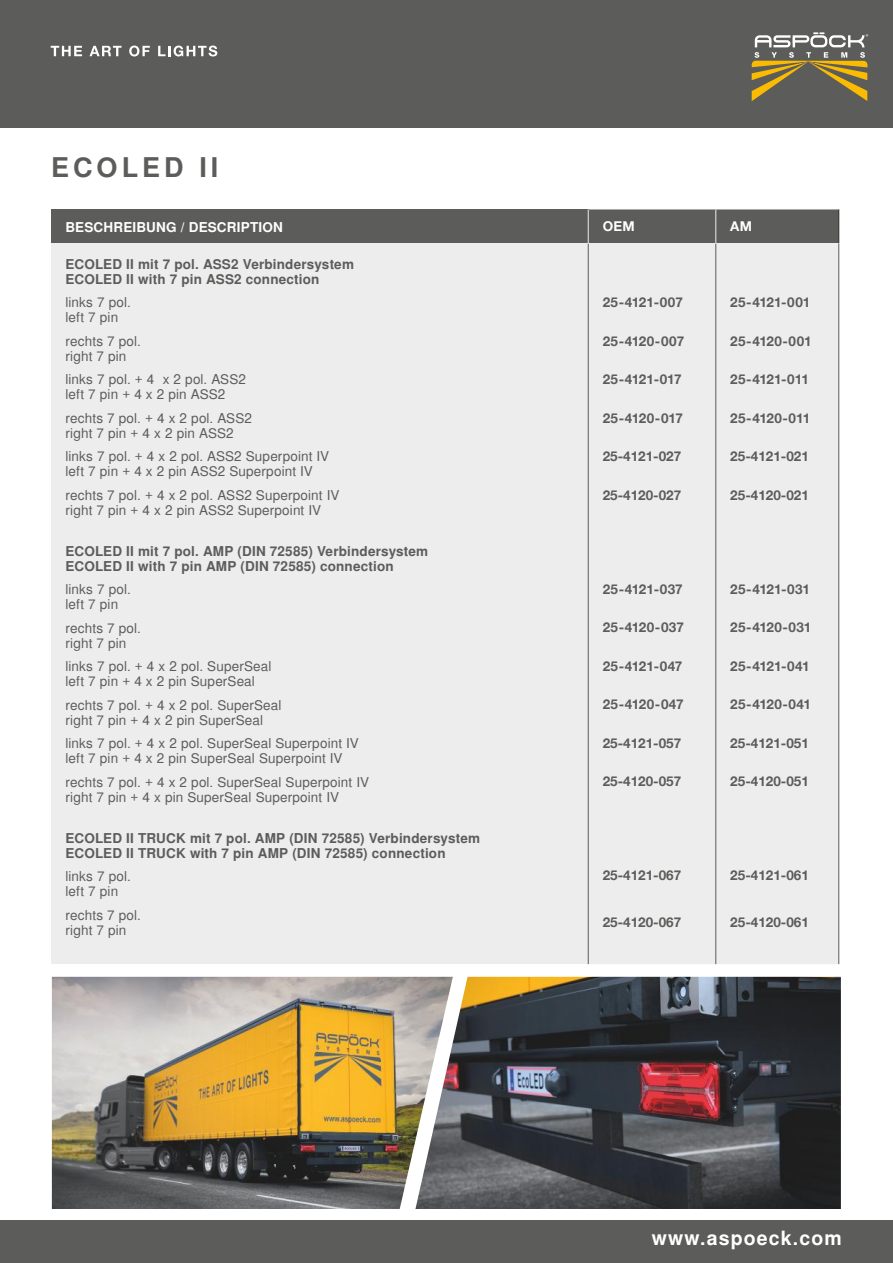
<style>
.page{position:relative;width:893px;height:1263px;background:#fff}
.page>*{position:absolute;margin:0;border:0;box-sizing:border-box;transform-origin:0 0}
.t1{font:700 27px "Helvetica";letter-spacing:.15em;color:#5c5c5b}
.t2{font:700 19.5px "Helvetica";letter-spacing:.06em;color:#fff}
.t3{font:13.5px/15px "Helvetica";letter-spacing:.01em;color:#5c5c5b}
.t4{font:700 13.5px "Helvetica Neue";color:#5c5c5b}
.t5{font:700 13.5px/15px "Helvetica";letter-spacing:.01em;color:#5c5c5b}
.t6{font:700 13.5px "Helvetica";letter-spacing:.015em;color:#fff}
.t7{font:700 13.5px "Helvetica Neue";letter-spacing:.02em;color:#5c5c5b}
.t8{font:700 13.5px "Helvetica Neue";color:#fff}
</style>
<div class="page">
<div style="left:0;top:0;width:893px;height:128px;background:#5c5c5b"></div>
<svg style="left:752px;top:32px;width:116px;height:69px"></svg>
<svg style="left:51px;top:46px;width:31px;height:10px"></svg>
<svg style="left:89px;top:46px;width:33px;height:10px"></svg>
<svg style="left:129px;top:46px;width:21px;height:10px"></svg>
<svg style="left:158px;top:46px;width:59px;height:10px"></svg>
<div style="left:51px;top:209px;width:537px;height:34px;background:#5c5c5b"></div>
<div style="left:589px;top:209px;width:249px;height:34px;background:#5c5c5b"></div>
<div style="left:51px;top:243px;width:537px;height:721px;background:#ededed"></div>
<div style="left:589px;top:244px;width:249px;height:720px;background:#ededed"></div>
<hr style="left:588px;top:243px;width:128px;height:1px;background:#ededed">
<hr style="left:716px;top:243px;width:123px;height:1px;background:#ededed">
<hr style="left:838px;top:244px;width:1px;height:720px;background:#5c5c5b">
<hr style="left:588px;top:244px;width:1px;height:720px;background:#5c5c5b">
<hr style="left:715px;top:244px;width:1px;height:720px;background:#5c5c5b">
<hr style="left:588px;top:209px;width:1px;height:34px;background:#ededed">
<hr style="left:715px;top:209px;width:1px;height:34px;background:#ededed">
<hr style="left:838px;top:209px;width:1px;height:34px;background:#2b2b2a">
<img style="left:52px;top:977px;width:363px;height:232px">
<img style="left:415px;top:977px;width:426px;height:232px">
<div style="left:0;top:1220px;width:893px;height:43px;background:#5c5c5b"></div>
<h1 class="t1" style="left:51px;top:152px;width:169px">ECOLED II</h1>
<p class="t6" style="left:66px;top:219px;width:219px">BESCHREIBUNG / DESCRIPTION</p>
<p class="t8" style="left:603px;top:218px;width:33px">OEM</p>
<p class="t8" style="left:730px;top:218px;width:23px">AM</p>
<p class="t5" style="left:66px;top:256px;width:290px">ECOLED II mit 7 pol. ASS2 Verbindersystem<br>ECOLED II with 7 pin ASS2 connection</p>
<p class="t3" style="left:66px;top:295px;width:67px">links 7 pol. left 7 pin</p>
<p class="t3" style="left:66px;top:333px;width:77px">rechts 7 pol. right 7 pin</p>
<p class="t3" style="left:66px;top:372px;width:182px">links 7 pol. + 4 x 2 pol. ASS2 left 7 pin + 4 x 2 pin ASS2</p>
<p class="t3" style="left:66px;top:410px;width:188px">rechts 7 pol. + 4 x 2 pol. ASS2 right 7 pin + 4 x 2 pin ASS2</p>
<p class="t3" style="left:66px;top:449px;width:265px">links 7 pol. + 4 x 2 pol. ASS2 Superpoint IV left 7 pin + 4 x 2 pin ASS2 Superpoint IV</p>
<p class="t3" style="left:66px;top:487px;width:275px">rechts 7 pol. + 4 x 2 pol. ASS2 Superpoint IV right 7 pin + 4 x 2 pin ASS2 Superpoint IV</p>
<p class="t5" style="left:66px;top:543px;width:364px">ECOLED II mit 7 pol. AMP (DIN 72585) Verbindersystem<br>ECOLED II with 7 pin AMP (DIN 72585) connection</p>
<p class="t3" style="left:66px;top:582px;width:67px">links 7 pol. left 7 pin</p>
<p class="t3" style="left:66px;top:620px;width:77px">rechts 7 pol. right 7 pin</p>
<p class="t3" style="left:66px;top:659px;width:207px">links 7 pol. + 4 x 2 pol. SuperSeal left 7 pin + 4 x 2 pin SuperSeal</p>
<p class="t3" style="left:66px;top:697px;width:217px">rechts 7 pol. + 4 x 2 pol. SuperSeal right 7 pin + 4 x 2 pin SuperSeal</p>
<p class="t3" style="left:66px;top:736px;width:295px">links 7 pol. + 4 x 2 pol. SuperSeal Superpoint IV left 7 pin + 4 x 2 pin SuperSeal Superpoint IV</p>
<p class="t3" style="left:66px;top:774px;width:305px">rechts 7 pol. + 4 x 2 pol. SuperSeal Superpoint IV right 7 pin + 4 x pin SuperSeal Superpoint IV</p>
<p class="t5" style="left:66px;top:830px;width:416px">ECOLED II TRUCK mit 7 pol. AMP (DIN 72585) Verbindersystem<br>ECOLED II TRUCK with 7 pin AMP (DIN 72585) connection</p>
<p class="t3" style="left:66px;top:869px;width:67px">links 7 pol. left 7 pin</p>
<p class="t3" style="left:66px;top:907px;width:77px">rechts 7 pol. right 7 pin</p>
<p class="t4" style="left:730px;top:294px;width:82px">25-4121-001</p>
<p class="t4" style="left:730px;top:332px;width:83px">25-4120-001</p>
<p class="t4" style="left:730px;top:371px;width:80px">25-4121-011</p>
<p class="t4" style="left:730px;top:409px;width:81px">25-4120-011</p>
<p class="t4" style="left:730px;top:448px;width:80px">25-4121-021</p>
<p class="t4" style="left:730px;top:486px;width:80px">25-4120-021</p>
<p class="t4" style="left:603px;top:294px;width:82px">25-4121-007</p>
<p class="t4" style="left:603px;top:332px;width:83px">25-4120-007</p>
<p class="t4" style="left:603px;top:371px;width:80px">25-4121-017</p>
<p class="t4" style="left:603px;top:409px;width:82px">25-4120-017</p>
<p class="t4" style="left:603px;top:448px;width:80px">25-4121-027</p>
<p class="t4" style="left:603px;top:486px;width:80px">25-4120-027</p>
<p class="t4" style="left:730px;top:580px;width:81px">25-4121-031</p>
<p class="t4" style="left:730px;top:619px;width:83px">25-4120-031</p>
<p class="t4" style="left:730px;top:657px;width:81px">25-4121-041</p>
<p class="t4" style="left:730px;top:696px;width:82px">25-4120-041</p>
<p class="t4" style="left:730px;top:734px;width:80px">25-4121-051</p>
<p class="t4" style="left:730px;top:773px;width:80px">25-4120-051</p>
<p class="t4" style="left:603px;top:580px;width:82px">25-4121-037</p>
<p class="t7" style="left:603px;top:619px;width:83px">25-4120-037</p>
<p class="t4" style="left:603px;top:657px;width:81px">25-4121-047</p>
<p class="t4" style="left:603px;top:696px;width:83px">25-4120-047</p>
<p class="t4" style="left:603px;top:734px;width:80px">25-4121-057</p>
<p class="t4" style="left:603px;top:773px;width:80px">25-4120-057</p>
<p class="t4" style="left:730px;top:867px;width:80px">25-4121-061</p>
<p class="t4" style="left:730px;top:914px;width:80px">25-4120-061</p>
<p class="t4" style="left:603px;top:867px;width:80px">25-4121-067</p>
<p class="t4" style="left:603px;top:914px;width:80px">25-4120-067</p>
<h2 class="t2" style="left:652px;top:1227px;width:192px">www.aspoeck.com</h2>
</div>
